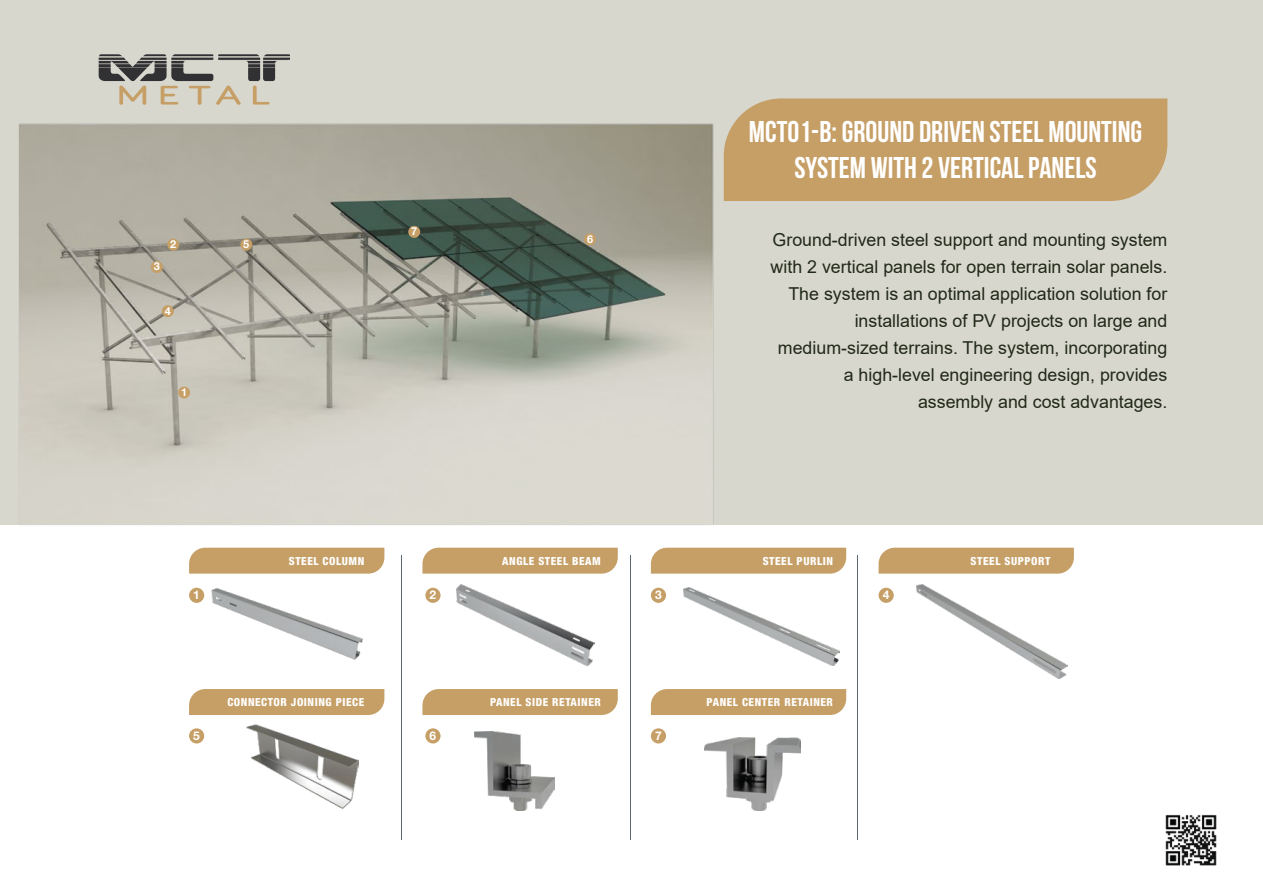
<style>
.page{position:relative;width:1263px;height:893px;background:#fff}
.page>*{position:absolute;margin:0;border:0;box-sizing:border-box;transform-origin:0 0}
.t1{font:700 30px/36px "Bebas Neue";color:#fff;text-align:center}
.t2{font:17.85px/27px "Arial";color:#212918;text-align:right}
.t3{font:700 12px "Helvetica Neue LT Pro";color:#fff}
.t4{font:800 condensed 11.1px "Helvetica Neue LT Pro";letter-spacing:.05em;color:#fff}
.t5{font:700 10.95px "Helvetica Neue LT Pro";color:#fff}
</style>
<div class="page">
<div style="left:0;top:0;width:1263px;height:524px;background:#d8d7ce"></div>
<img style="left:0;top:123px;width:724px;height:436px">
<svg style="left:99px;top:54px;width:191px;height:51px"></svg>
<div style="left:724px;top:98px;width:443px;height:103px;background:#c69f67"></div>
<div style="left:178px;top:386px;width:12px;height:12px;background:#c69f67;border-radius:50%"></div>
<div style="left:240px;top:239px;width:12px;height:12px;background:#c69f67;border-radius:50%"></div>
<div style="left:167px;top:239px;width:12px;height:12px;background:#c69f67;border-radius:50%"></div>
<div style="left:162px;top:305px;width:12px;height:12px;background:#c69f67;border-radius:50%"></div>
<div style="left:584px;top:233px;width:12px;height:12px;background:#c69f67;border-radius:50%"></div>
<div style="left:408px;top:226px;width:12px;height:12px;background:#c69f67;border-radius:50%"></div>
<div style="left:151px;top:261px;width:12px;height:12px;background:#c69f67;border-radius:50%"></div>
<hr style="left:857px;top:556px;width:1px;height:284px;background:#5b6770">
<div style="left:189px;top:588px;width:15px;height:15px;background:#c69f67;border-radius:50%"></div>
<div style="left:425px;top:588px;width:15px;height:15px;background:#c69f67;border-radius:50%"></div>
<div style="left:651px;top:588px;width:15px;height:15px;background:#c69f67;border-radius:50%"></div>
<div style="left:878px;top:588px;width:16px;height:15px;background:#c69f67;border-radius:50%"></div>
<div style="left:189px;top:728px;width:15px;height:15px;background:#c69f67;border-radius:50%"></div>
<div style="left:425px;top:728px;width:15px;height:15px;background:#c69f67;border-radius:50%"></div>
<div style="left:651px;top:728px;width:15px;height:15px;background:#c69f67;border-radius:50%"></div>
<hr style="left:401px;top:556px;width:1px;height:284px;background:#5b6770">
<div style="left:189px;top:548px;width:195px;height:26px;background:#c69f67"></div>
<div style="left:189px;top:689px;width:195px;height:26px;background:#c69f67"></div>
<img style="left:247px;top:724px;width:111px;height:84px">
<hr style="left:630px;top:556px;width:1px;height:284px;background:#5b6770">
<div style="left:422px;top:548px;width:196px;height:26px;background:#c69f67"></div>
<div style="left:422px;top:689px;width:196px;height:26px;background:#c69f67"></div>
<div style="left:651px;top:548px;width:195px;height:26px;background:#c69f67"></div>
<div style="left:651px;top:689px;width:195px;height:26px;background:#c69f67"></div>
<div style="left:878px;top:548px;width:196px;height:26px;background:#c69f67"></div>
<img style="left:475px;top:731px;width:80px;height:80px">
<img style="left:705px;top:738px;width:95px;height:73px">
<img style="left:204px;top:588px;width:159px;height:72px">
<img style="left:916px;top:584px;width:151px;height:95px">
<img style="left:456px;top:584px;width:139px;height:81px">
<img style="left:684px;top:588px;width:155px;height:77px">
<img style="left:1165px;top:814px;width:52px;height:52px">
<p class="t5" style="left:154px;top:260px;width:8px">3</p>
<p class="t5" style="left:170px;top:237px;width:8px">2</p>
<p class="t5" style="left:243px;top:237px;width:8px">5</p>
<p class="t5" style="left:165px;top:304px;width:8px">4</p>
<p class="t5" style="left:181px;top:385px;width:8px">1</p>
<p class="t5" style="left:411px;top:225px;width:8px">7</p>
<p class="t5" style="left:587px;top:232px;width:8px">6</p>
<h1 class="t1" style="left:749px;top:113px;width:395px">MCT01-B: GROUND DRIVEN STEEL MOUNTING<br>SYSTEM WITH 2 VERTICAL PANELS</h1>
<p class="t2" style="left:771px;top:226px;width:398px">Ground-driven steel support and mounting system with 2 vertical panels for open terrain solar panels.<br>The system is an optimal application solution for installations of PV projects on large and medium-sized terrains. The system, incorporating a high-level engineering design, provides assembly and cost advantages.</p>
<p class="t4" style="left:289px;top:554px;width:77px">STEEL COLUMN</p>
<p class="t4" style="left:502px;top:554px;width:100px">ANGLE STEEL BEAM</p>
<p class="t4" style="left:763px;top:554px;width:72px">STEEL PURLIN</p>
<p class="t4" style="left:971px;top:554px;width:81px">STEEL SUPPORT</p>
<p class="t3" style="left:193px;top:587px;width:8px">1</p>
<p class="t3" style="left:430px;top:587px;width:8px">2</p>
<p class="t3" style="left:655px;top:587px;width:8px">3</p>
<p class="t3" style="left:883px;top:587px;width:8px">4</p>
<p class="t4" style="left:227px;top:695px;width:139px">CONNECTOR JOINING PIECE</p>
<p class="t4" style="left:490px;top:695px;width:112px">PANEL SIDE RETAINER</p>
<p class="t4" style="left:706px;top:695px;width:128px">PANEL CENTER RETAINER</p>
<p class="t3" style="left:193px;top:728px;width:8px">5</p>
<p class="t3" style="left:430px;top:728px;width:8px">6</p>
<p class="t3" style="left:655px;top:728px;width:8px">7</p>
</div>
